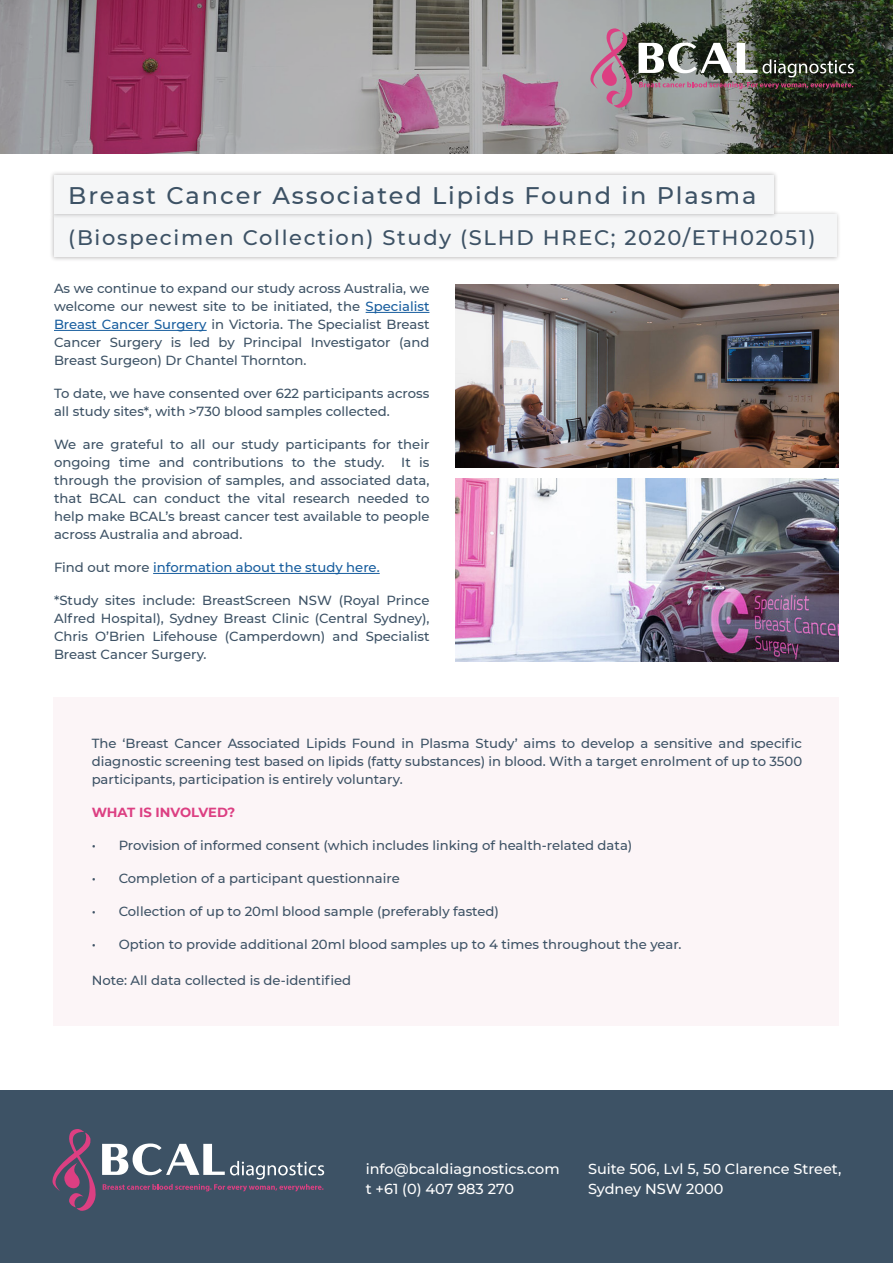
<style>
.page{position:relative;width:893px;height:1263px;background:#fff}
.page>*{position:absolute;margin:0;border:0;box-sizing:border-box;transform-origin:0 0}
.t1{font:500 24px "Montserrat";letter-spacing:.08em;color:#3d5265}
.t2{font:500 21px "Montserrat";letter-spacing:.08em;color:#3d5265}
.t3{font:500 14.4px/19.8px "Montserrat";color:#fff}
.t4{font:500 13.2px/18px "Montserrat";color:#3d5265;text-align:justify}
.t5{font:500 13.2px "Montserrat";color:#175d9e}
.t6{font:700 13.2px "Montserrat";letter-spacing:-.005em;color:#dc3f82}
.s1{color:#175d9e}
.s2{color:#3d5265}
</style>
<div class="page">
<div style="left:54px;top:697px;width:785px;height:329px;background:#fcf5f7"></div>
<div style="left:49px;top:210px;width:791px;height:52px;background:#231f20;opacity:.3"></div>
<div style="left:54px;top:214px;width:782px;height:43px;background:#f5f6f7"></div>
<div style="left:0;top:1091px;width:893px;height:172px;background:#3d5265"></div>
<svg style="left:52px;top:1129px;width:44px;height:82px"></svg>
<svg style="left:102px;top:1143px;width:222px;height:48px"></svg>
<hr style="left:366px;top:312px;width:63px;height:1px;background:#175d9e">
<hr style="left:54px;top:330px;width:153px;height:1px;background:#175d9e">
<hr style="left:153px;top:573px;width:227px;height:1px;background:#175d9e">
<img style="left:0;top:0;width:893px;height:153px">
<svg style="left:590px;top:28px;width:43px;height:80px;background:#a47c8d"></svg>
<img style="left:639px;top:42px;width:215px;height:47px">
<div style="left:49px;top:171px;width:729px;height:48px;background:#231f20;opacity:.3"></div>
<div style="left:54px;top:175px;width:720px;height:39px;background:#f5f6f7"></div>
<img style="left:455px;top:479px;width:384px;height:182px">
<img style="left:455px;top:285px;width:384px;height:183px">
<p class="t1" style="left:68px;top:179px;width:690px">Breast Cancer Associated Lipids Found in Plasma</p>
<p class="t2" style="left:68px;top:223px;width:749px">(Biospecimen Collection) Study (SLHD HREC; 2020/ETH02051)</p>
<p class="t4" style="left:54px;top:279px;width:377px">As we continue to expand our study across Australia, we welcome our newest site to be initiated, the <span class="s1">Specialist Breast Cancer Surgery</span> in Victoria. The Specialist Breast Cancer Surgery is led by Principal Investigator (and Breast Surgeon) Dr Chantel Thornton.</p>
<p class="t4" style="left:54px;top:384px;width:377px">To date, we have consented over 622 participants across all study sites*, with &gt;730 blood samples collected.</p>
<p class="t4" style="left:54px;top:435px;width:377px">We are grateful to all our study participants for their ongoing time and contributions to the study.</p>
<p class="t4" style="left:54px;top:453px;width:377px;text-indent:347px">It is through the provision of samples, and associated data, that BCAL can conduct the vital research needed to help make BCAL’s breast cancer test available to people across Australia and abroad.</p>
<p class="t5" style="left:54px;top:558px;width:327px"><span class="s2">Find out more</span> information about the study here.</p>
<p class="t4" style="left:54px;top:591px;width:377px">*Study sites include: BreastScreen NSW (Royal Prince Alfred Hospital), Sydney Breast Clinic (Central Sydney), Chris O’Brien Lifehouse (Camperdown) and Specialist Breast Cancer Surgery.</p>
<p class="t4" style="left:92px;top:734px;width:712px">The ‘Breast Cancer Associated Lipids Found in Plasma Study’ aims to develop a sensitive and specific diagnostic screening test based on lipids (fatty substances) in blood. With a target enrolment of up to 3500 participants, participation is entirely voluntary.</p>
<p class="t6" style="left:92px;top:803px;width:145px">WHAT IS INVOLVED?</p>
<p class="t4" style="left:92px;top:836px;width:542px">• Provision of informed consent (which includes linking of health-related data)</p>
<p class="t4" style="left:92px;top:869px;width:310px">• Completion of a participant questionnaire</p>
<p class="t4" style="left:92px;top:902px;width:409px">• Collection of up to 20ml blood sample (preferably fasted)</p>
<p class="t4" style="left:92px;top:935px;width:591px">• Option to provide additional 20ml blood samples up to 4 times throughout the year.</p>
<p class="t4" style="left:92px;top:971px;width:261px">Note: All data collected is de-identified</p>
<p class="t3" style="left:366px;top:1159px;width:196px">info@bcaldiagnostics.com t +61 (0) 407 983 270</p>
<p class="t3" style="left:588px;top:1159px;width:255px">Suite 506, Lvl 5, 50 Clarence Street,<br>Sydney NSW 2000</p>
</div>
